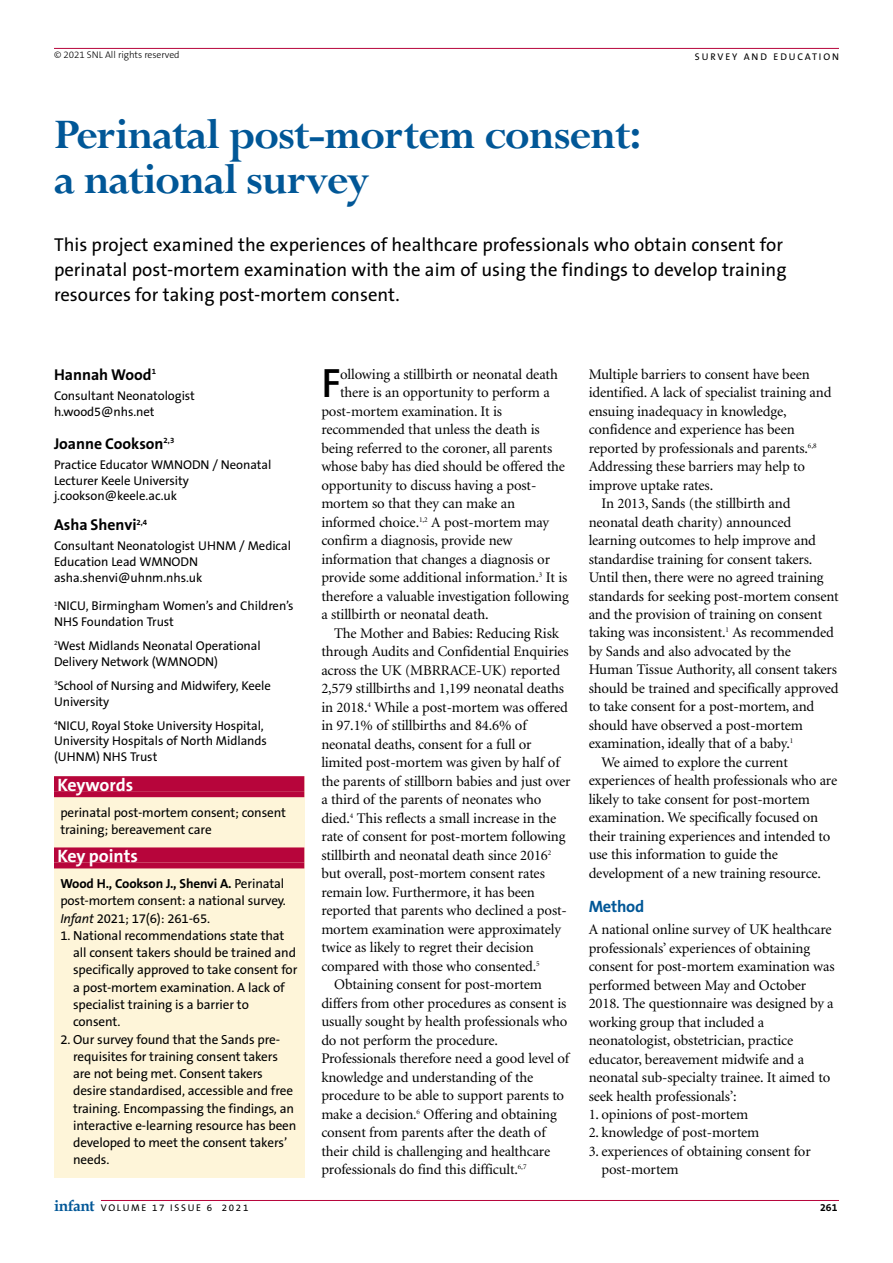
<style>
.page{position:relative;width:893px;height:1263px;background:#fff}
.page>*{position:absolute;margin:0;border:0;box-sizing:border-box;transform-origin:0 0}
.t1{font:700 46.5px/45px "Perpetua";letter-spacing:-.03em;color:#015797}
.t2{font:600 41.25px "The Sans B6";color:#000}
.t3{font:18.75px/24.8px "The Sans B5 Plain";color:#000}
.t4{font:700 18px "The Sans B7";letter-spacing:-.005em;color:#fff}
.t5{font:700 16.5px "The Sans B7";letter-spacing:-.015em;color:#015797}
.t6{font:700 15.75px "The Sans B7";color:#000}
.t7{font:700 15.6px "Book Antiqua";letter-spacing:-.03em;color:#015797}
.t8{font:14.7px/18.5px "Minion";letter-spacing:-.01em;color:#000}
.t9{font:13.2px/17.2px "The Sans B5 Plain";letter-spacing:-.01em;color:#000}
.t10{font:12.75px/15.8px "The Sans B5 Plain";letter-spacing:-.005em;color:#000}
.t11{font:700 10.5px "The Sans B7";color:#000}
.t12{font:9.75px "The Sans B5 Plain";letter-spacing:.175em;color:#000}
.t13{font:300 9.75px "The Sans B3";letter-spacing:-.005em;color:#000}
.s1{font-family:"The Sans B7";font-weight:700}
.s2{font-style:italic}
</style>
<div class="page">
<hr style="left:101px;top:1200px;width:738px;height:1px;background:#b7053b">
<hr style="left:54px;top:48px;width:785px;height:1px;background:#b7053b">
<div style="left:54px;top:776px;width:250px;height:402px;background:#fef5d9"></div>
<div style="left:54px;top:776px;width:250px;height:15px;background:#b7053b"></div>
<div style="left:54px;top:791px;width:250px;height:6px;background:#b7053b"></div>
<div style="left:54px;top:847px;width:250px;height:15px;background:#b7053b"></div>
<div style="left:54px;top:862px;width:250px;height:6px;background:#b7053b"></div>
<p class="t13" style="left:54px;top:51px;width:127px">© 2021 SNL All rights reserved</p>
<p class="t12" style="left:695px;top:53px;width:146px">SURVEY AND EDUCATION</p>
<p class="t1" style="left:54px;top:118px;width:589px">Perinatal post-mortem consent: a national survey</p>
<p class="t3" style="left:54px;top:234px;width:734px">This project examined the experiences of healthcare professionals who obtain consent for perinatal post-mortem examination with the aim of using the findings to develop training resources for taking post-mortem consent.</p>
<p class="t6" style="left:54px;top:369px;width:104px">Hannah Wood<sup>1</sup></p>
<p class="t10" style="left:54px;top:389px;width:142px">Consultant Neonatologist</p>
<p class="t10" style="left:54px;top:405px;width:102px">h.wood5@nhs.net</p>
<p class="t6" style="left:54px;top:437px;width:122px">Joanne Cookson<sup>2,3</sup></p>
<p class="t10" style="left:54px;top:458px;width:219px">Practice Educator WMNODN / Neonatal<br>Lecturer Keele University</p>
<p class="t10" style="left:54px;top:489px;width:125px">j.cookson@keele.ac.uk</p>
<p class="t6" style="left:54px;top:519px;width:95px">Asha Shenvi<sup>2,4</sup></p>
<p class="t10" style="left:54px;top:539px;width:238px">Consultant Neonatologist UHNM / Medical<br>Education Lead WMNODN</p>
<p class="t10" style="left:54px;top:571px;width:150px">asha.shenvi@uhnm.nhs.uk</p>
<p class="t10" style="left:54px;top:599px;width:241px"><sup>1</sup>NICU, Birmingham Women’s and Children’s<br>NHS Foundation Trust</p>
<p class="t10" style="left:54px;top:639px;width:208px"><sup>2</sup>West Midlands Neonatal Operational<br>Delivery Network (WMNODN)</p>
<p class="t10" style="left:54px;top:679px;width:218px"><sup>3</sup>School of Nursing and Midwifery, Keele<br>University</p>
<p class="t10" style="left:54px;top:719px;width:215px"><sup>4</sup>NICU, Royal Stoke University Hospital,<br>University Hospitals of North Midlands (UHNM) NHS Trust</p>
<p class="t4" style="left:57px;top:778px;width:78px">Keywords</p>
<p class="t9" style="left:60px;top:805px;width:227px">perinatal post-mortem consent; consent training; bereavement care</p>
<p class="t4" style="left:57px;top:849px;width:82px">Key points</p>
<p class="t9" style="left:60px;top:876px;width:227px;text-align:justify"><span class="s1">Wood H., Cookson J., Shenvi A.</span> Perinatal post-mortem consent: a national survey.<br><span class="s2">Infant</span> 2021; 17(6): 261-65.</p>
<p class="t9" style="left:73px;top:928px;width:226px;text-indent:-13px">1. National recommendations state that all consent takers should be trained and specifically approved to take consent for a post-mortem examination. A lack of specialist training is a barrier to consent.</p>
<p class="t9" style="left:73px;top:1032px;width:225px;text-indent:-13px">2. Our survey found that the Sands pre&shy;requisites for training consent takers are not being met. Consent takers desire standardised, accessible and free training. Encompassing the findings, an interactive e-learning resource has been developed to meet the consent takers’ needs.</p>
<p class="t2" style="left:321px;top:367px;width:21px">F</p>
<p class="t8" style="left:340px;top:366px;width:219px">ollowing a stillbirth or neonatal death</p>
<p class="t8" style="left:340px;top:385px;width:211px">there is an opportunity to perform a</p>
<p class="t8" style="left:321px;top:403px;width:182px">post-mortem examination. It is</p>
<p class="t8" style="left:321px;top:422px;width:220px">recommended that unless the death is</p>
<p class="t8" style="left:321px;top:440px;width:232px">being referred to the coroner, all parents</p>
<p class="t8" style="left:321px;top:459px;width:245px">whose baby has died should be offered the</p>
<p class="t8" style="left:321px;top:477px;width:217px">opportunity to discuss having a post-</p>
<p class="t8" style="left:321px;top:496px;width:195px">mortem so that they can make an</p>
<p class="t8" style="left:321px;top:514px;width:229px">informed choice.<sup>1,2</sup> A post-mortem may</p>
<p class="t8" style="left:321px;top:533px;width:193px">confirm a diagnosis, provide new</p>
<p class="t8" style="left:321px;top:551px;width:230px">information that changes a diagnosis or</p>
<p class="t8" style="left:321px;top:570px;width:247px">provide some additional information.<sup>3</sup> It is</p>
<p class="t8" style="left:321px;top:588px;width:249px">therefore a valuable investigation following</p>
<p class="t8" style="left:321px;top:607px;width:169px">a stillbirth or neonatal death.</p>
<p class="t8" style="left:321px;top:625px;width:251px;text-indent:13px">The Mother and Babies: Reducing Risk through Audits and Confidential Enquiries across the UK (MBRRACE-UK) reported 2,579 stillbirths and 1,199 neonatal deaths in 2018.<sup>4</sup> While a post-mortem was offered in 97.1% of stillbirths and 84.6% of neonatal deaths, consent for a full or limited post-mortem was given by half of the parents of stillborn babies and just over a third of the parents of neonates who died.<sup>4</sup> This reflects a small increase in the rate of consent for post-mortem following stillbirth and neonatal death since 2016<sup>2 </sup>but overall, post-mortem consent rates remain low. Furthermore, it has been reported that parents who declined a post&shy;mortem examination were approximately twice as likely to regret their decision compared with those who consented.<sup>5</sup></p>
<p class="t8" style="left:321px;top:977px;width:249px;text-indent:13px">Obtaining consent for post-mortem differs from other procedures as consent is usually sought by health professionals who do not perform the procedure.<br>Professionals therefore need a good level of knowledge and understanding of the procedure to be able to support parents to make a decision.<sup>6</sup> Offering and obtaining consent from parents after the death of their child is challenging and healthcare professionals do find this difficult.<sup>6,7</sup></p>
<p class="t8" style="left:589px;top:366px;width:244px">Multiple barriers to consent have been identified. A lack of specialist training and ensuing inadequacy in knowledge, confidence and experience has been reported by professionals and parents.<sup>6,8<br></sup>Addressing these barriers may help to improve uptake rates.</p>
<p class="t8" style="left:589px;top:495px;width:252px;text-indent:13px">In 2013, Sands (the stillbirth and neonatal death charity) announced learning outcomes to help improve and standardise training for consent takers.<br>Until then, there were no agreed training standards for seeking post-mortem consent and the provision of training on consent taking was inconsistent.<sup>1</sup> As recommended by Sands and also advocated by the Human Tissue Authority, all consent takers should be trained and specifically approved to take consent for a post-mortem, and should have observed a post-mortem examination, ideally that of a baby.<sup>1</sup></p>
<p class="t8" style="left:589px;top:754px;width:250px;text-indent:13px">We aimed to explore the current experiences of health professionals who are likely to take consent for post-mortem examination. We specifically focused on their training experiences and intended to use this information to guide the development of a new training resource.</p>
<p class="t5" style="left:589px;top:899px;width:57px">Method</p>
<p class="t8" style="left:589px;top:921px;width:247px">A national online survey of UK healthcare professionals’ experiences of obtaining consent for post-mortem examination was performed between May and October 2018. The questionnaire was designed by a working group that included a neonatologist, obstetrician, practice educator, bereavement midwife and a neonatal sub-specialty trainee. It aimed to seek health professionals’:</p>
<p class="t8" style="left:589px;top:1106px;width:161px">1. opinions of post-mortem</p>
<p class="t8" style="left:589px;top:1125px;width:172px">2. knowledge of post-mortem</p>
<p class="t8" style="left:601px;top:1143px;width:211px;text-indent:-13px">3. experiences of obtaining consent for post-mortem</p>
<p class="t7" style="left:54px;top:1197px;width:42px">infant</p>
<p class="t12" style="left:101px;top:1204px;width:149px">VOLUME 17 ISSUE 6 2021</p>
<p class="t11" style="left:820px;top:1203px;width:19px">261</p>
</div>
